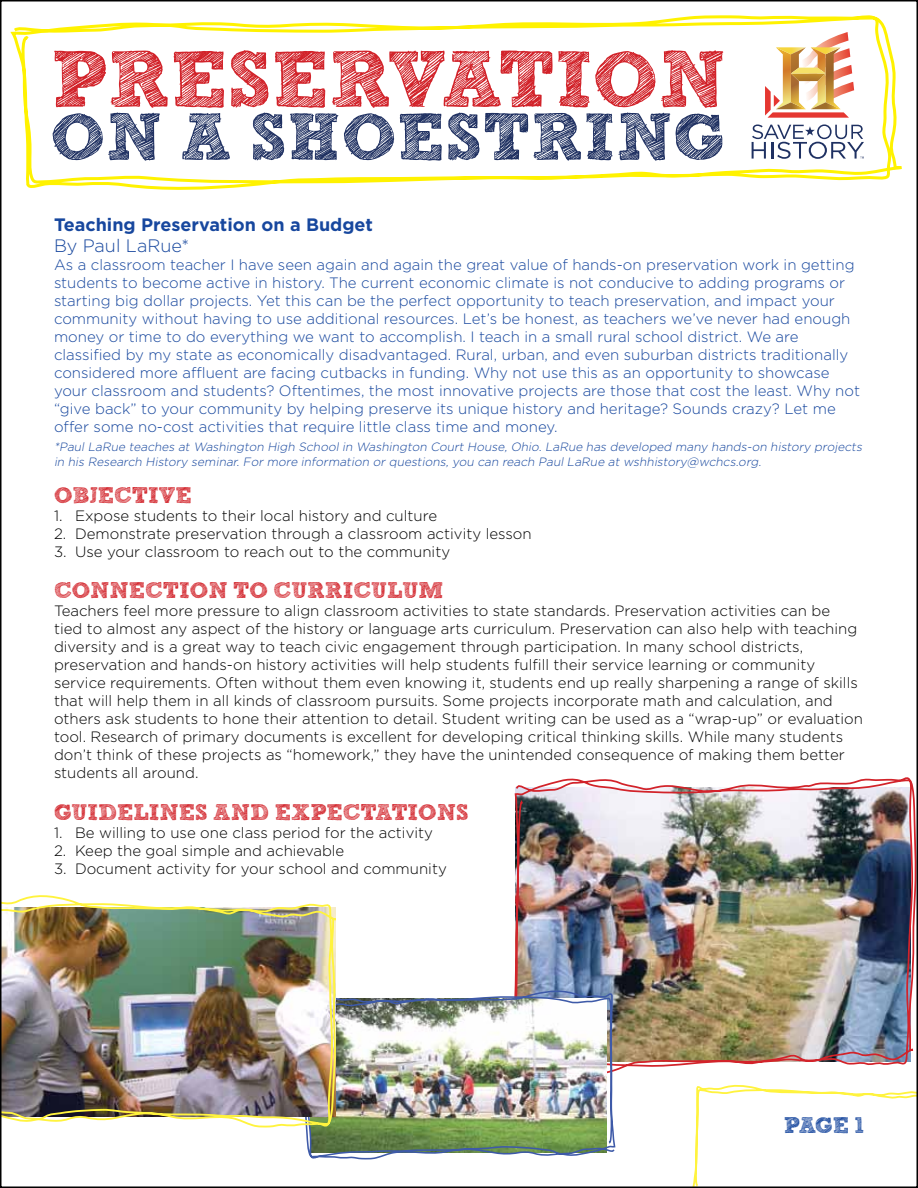
<style>
.page{position:relative;width:918px;height:1188px;background:#fff}
.page>*{position:absolute;margin:0;border:0;box-sizing:border-box;transform-origin:0 0}
.t1{font:700 79.5px "freeversion Sketch Block";color:#d2232a}
.t2{font:700 66.15px "freeversion Sketch Block";letter-spacing:.01em;color:#203162}
.t3{font:700 22.5px "freeversion Sketch Block";color:#d2232a}
.t4{font:700 22.5px "freeversion Sketch Block";color:#17479e}
.t5{font:700 18px "Gotham";color:#17479e}
.t6{font:300 18px "Gotham";color:#17479e}
.t7{font:300 15px/18px "Gotham";color:#000}
.t8{font:300 15px/18px "Gotham";color:#17479e}
.t9{font:italic 300 12px/14.4px "Gotham";color:#17479e}
</style>
<div class="page">
<svg style="left:692px;top:1084px;width:223px;height:101px"></svg>
<svg style="left:10px;top:15px;width:892px;height:175px"></svg>
<img style="left:514px;top:777px;width:401px;height:294px">
<img style="left:306px;top:911px;width:310px;height:249px">
<img style="left:3px;top:895px;width:375px;height:235px">
<h1 class="t1" style="left:51px;top:50px;width:677px">PRESERVATION</h1>
<h2 class="t2" style="left:51px;top:112px;width:676px">ON A SHOESTRING</h2>
<p class="t5" style="left:54px;top:214px;width:321px">Teaching Preservation on a Budget</p>
<p class="t6" style="left:54px;top:236px;width:137px">By Paul LaRue*</p>
<p class="t8" style="left:54px;top:255px;width:808px">As a classroom teacher I have seen again and again the great value of hands-on preservation work in getting students to become active in history. The current economic climate is not conducive to adding programs or starting big dollar projects. Yet this can be the perfect opportunity to teach preservation, and impact your community without having to use additional resources. Let’s be honest, as teachers we’ve never had enough money or time to do everything we want to accomplish. I teach in a small rural school district. We are classified by my state as economically disadvantaged. Rural, urban, and even suburban districts traditionally considered more affluent are facing cutbacks in funding. Why not use this as an opportunity to showcase your classroom and students? Oftentimes, the most innovative projects are those that cost the least. Why not “give back” to your community by helping preserve its unique history and heritage? Sounds crazy? Let me offer some no-cost activities that require little class time and money.</p>
<p class="t9" style="left:54px;top:440px;width:812px">*Paul LaRue teaches at Washington High School in Washington Court House, Ohio. LaRue has developed many hands-on history projects in his Research History seminar. For more information or questions, you can reach Paul LaRue at wshhistory@wchcs.org.</p>
<h3 class="t3" style="left:54px;top:487px;width:139px">OBJECTIVE</h3>
<p class="t7" style="left:54px;top:506px;width:385px">1. Expose students to their local history and culture</p>
<p class="t7" style="left:54px;top:524px;width:479px">2. Demonstrate preservation through a classroom activity lesson</p>
<p class="t7" style="left:54px;top:542px;width:398px">3. Use your classroom to reach out to the community</p>
<h3 class="t3" style="left:54px;top:582px;width:391px">CONNECTION TO CURRICULUM</h3>
<p class="t7" style="left:54px;top:602px;width:811px">Teachers feel more pressure to align classroom activities to state standards. Preservation activities can be<br>tied to almost any aspect of the history or language arts curriculum. Preservation can also help with teaching diversity and is a great way to teach civic engagement through participation. In many school districts, preservation and hands-on history activities will help students fulfill their service learning or community service requirements. Often without them even knowing it, students end up really sharpening a range of skills that will help them in all kinds of classroom pursuits. Some projects incorporate math and calculation, and others ask students to hone their attention to detail. Student writing can be used as a “wrap-up” or evaluation tool. Research of primary documents is excellent for developing critical thinking skills. While many students don’t think of these projects as “homework,” they have the unintended consequence of making them better students all around.</p>
<h3 class="t3" style="left:54px;top:803px;width:416px">GUIDELINES AND EXPECTATIONS</h3>
<p class="t7" style="left:54px;top:823px;width:380px">1. Be willing to use one class period for the activity</p>
<p class="t7" style="left:54px;top:841px;width:292px">2. Keep the goal simple and achievable</p>
<p class="t7" style="left:54px;top:859px;width:394px">3. Document activity for your school and community</p>
<h3 class="t4" style="left:784px;top:1117px;width:82px">PAGE 1</h3>
</div>
